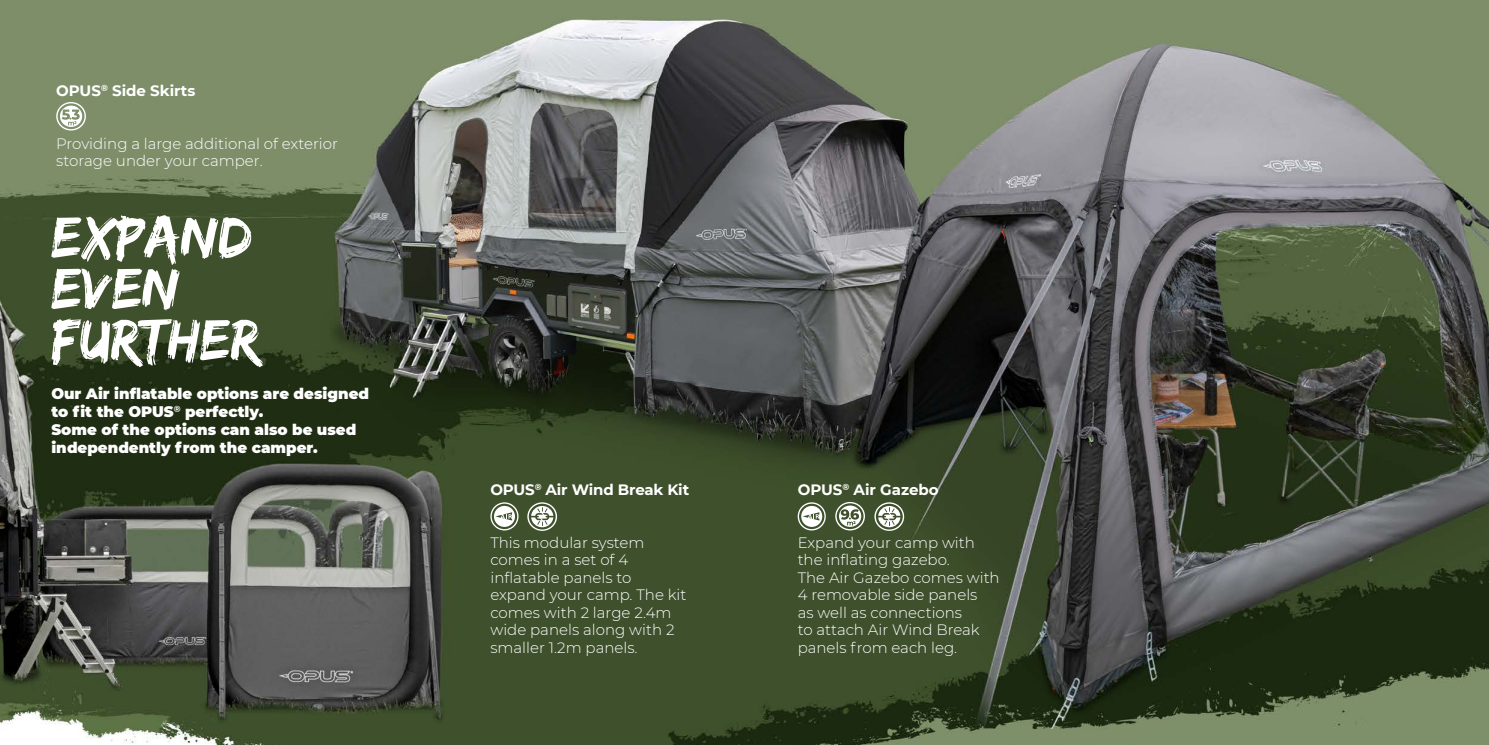
<style>
.page{position:relative;width:1489px;height:745px;background:#fff}
.page>*{position:absolute;margin:0;border:0;box-sizing:border-box;transform-origin:0 0}
.t1{font:60px/51.2px "Edo SZ";color:#fff}
.t2{font:300 15px/17.5px "Montserrat";color:#fff}
.t3{font:900 15px/18px "Montserrat";color:#fff}
.t4{font:700 15px "Montserrat";letter-spacing:-.005em;color:#fff}
</style>
<div class="page">
<img style="left:0;top:0;width:1488px;height:744px">
<svg style="left:490px;top:502px;width:28px;height:28px"></svg>
<svg style="left:835px;top:501px;width:30px;height:29px"></svg>
<svg style="left:874px;top:502px;width:30px;height:28px"></svg>
<svg style="left:527px;top:502px;width:30px;height:28px"></svg>
<svg style="left:56px;top:102px;width:30px;height:28px"></svg>
<svg style="left:797px;top:502px;width:28px;height:28px"></svg>
<p class="t4" style="left:56px;top:80px;width:141px">OPUS<sup>®</sup> Side Skirts</p>
<p class="t2" style="left:56px;top:134px;width:283px">Providing a large additional of exterior storage under your camper.</p>
<h1 class="t1" style="left:51px;top:209px;width:210px">EXPAND<br>EVEN<br>FURTHER</h1>
<p class="t3" style="left:51px;top:383px;width:319px">Our Air inflatable options are designed to fit the OPUS<sup>®</sup> perfectly.<br>Some of the options can also be used independently from the camper.</p>
<p class="t4" style="left:490px;top:479px;width:200px">OPUS<sup>®</sup> Air Wind Break Kit</p>
<p class="t2" style="left:490px;top:533px;width:197px">This modular system comes in a set of 4 inflatable panels to expand your camp. The kit comes with 2 large 2.4m wide panels along with 2 smaller 1.2m panels.</p>
<p class="t4" style="left:797px;top:479px;width:143px">OPUS<sup>®</sup> Air Gazebo</p>
<p class="t2" style="left:797px;top:533px;width:203px">Expand your camp with the inflating gazebo.<br>The Air Gazebo comes with<br>4 removable side panels<br>as well as connections<br>to attach Air Wind Break panels from each leg.</p>
</div>
